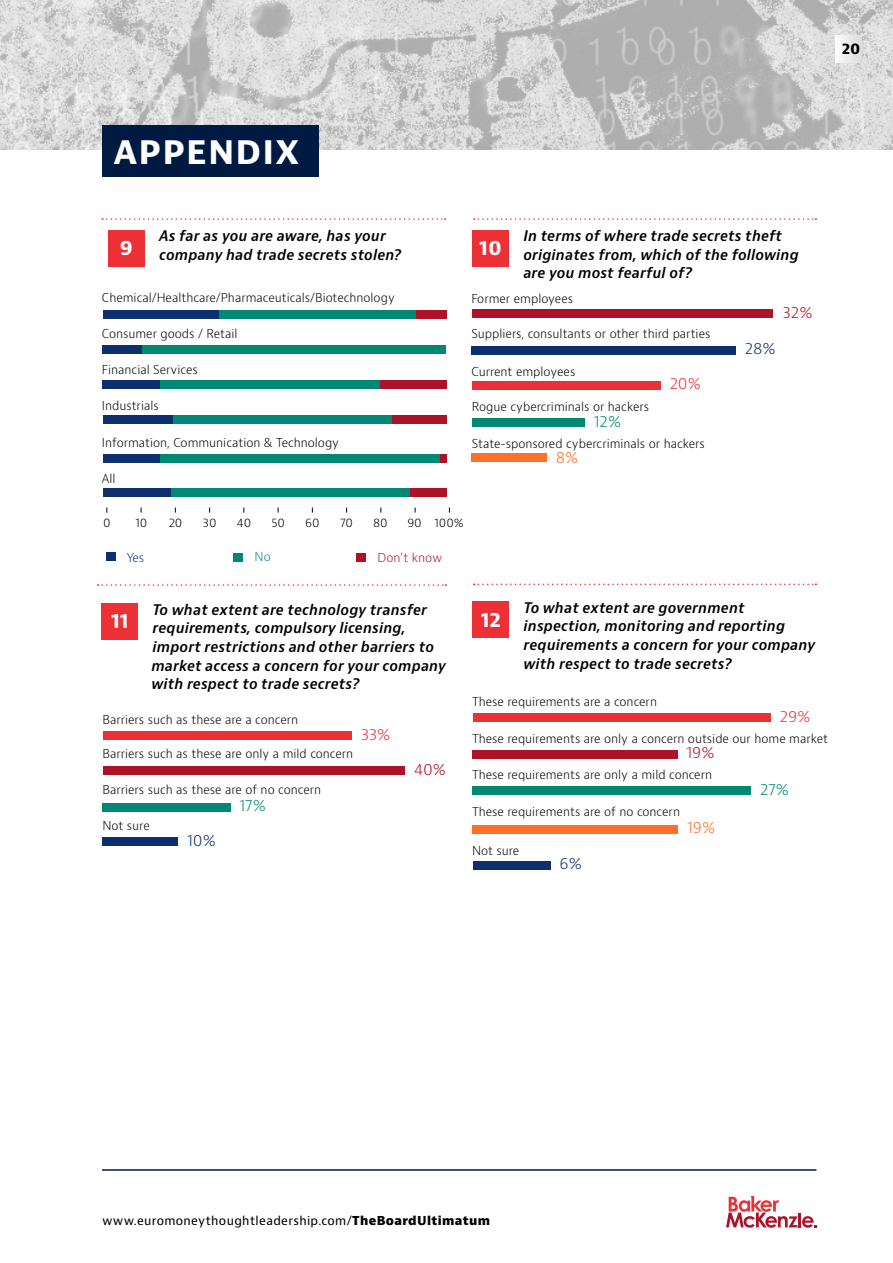
<style>
.page{position:relative;width:893px;height:1263px;background:#fff}
.page>*{position:absolute;margin:0;border:0;box-sizing:border-box;transform-origin:0 0}
.t1{font:700 34.5px "Baker Mc Kenzie Bernini";letter-spacing:.03em;color:#fff}
.t2{font:700 20.25px "Baker Mc Kenzie Bernini";color:#fff}
.t3{font:300 15.75px "Baker Mc Kenzie Bernini";color:#008875}
.t4{font:300 15.75px "Baker Mc Kenzie Bernini";color:#ed3036}
.t5{font:300 15.75px "Baker Mc Kenzie Bernini";color:#ad1229}
.t6{font:300 15.75px "Baker Mc Kenzie Bernini";color:#0d2f6d}
.t7{font:300 15.75px "Baker Mc Kenzie Bernini";color:#ff7029}
.t8{font:700 15px "Baker Mc Kenzie Bernini";color:#000}
.t9{font:italic 600 14.25px/18.6px "Baker Mc Kenzie Bernini";letter-spacing:.01em;color:#000}
.t10{font:300 12px "Baker Mc Kenzie Bernini";color:#000}
.t11{font:12px "Baker Mc Kenzie Bernini";letter-spacing:.03em;color:#000}
.t12{font:300 12px "Baker Mc Kenzie Bernini";color:#ad1229}
.t13{font:300 12px "Baker Mc Kenzie Bernini";color:#0d2f6d}
.t14{font:300 12px "Baker Mc Kenzie Bernini";color:#008875}
.s1{font-stretch:expanded}
</style>
<div class="page">
<img style="left:0;top:0;width:893px;height:149px">
<div style="left:101px;top:603px;width:37px;height:37px;background:#ed3036"></div>
<div style="left:472px;top:601px;width:37px;height:37px;background:#ed3036"></div>
<div style="left:102px;top:837px;width:76px;height:9px;background:#0d2f6d"></div>
<div style="left:103px;top:731px;width:249px;height:9px;background:#ed3036"></div>
<div style="left:103px;top:766px;width:302px;height:9px;background:#ad1229"></div>
<div style="left:102px;top:803px;width:128px;height:8px;background:#008875"></div>
<div style="left:473px;top:861px;width:77px;height:8px;background:#0d2f6d"></div>
<div style="left:473px;top:713px;width:298px;height:9px;background:#ed3036"></div>
<div style="left:472px;top:750px;width:205px;height:9px;background:#ad1229"></div>
<div style="left:473px;top:787px;width:278px;height:8px;background:#008875"></div>
<div style="left:472px;top:825px;width:205px;height:8px;background:#ff7029"></div>
<div style="left:102px;top:125px;width:216px;height:52px;background:#001a42"></div>
<svg style="left:726px;top:1196px;width:91px;height:32px"></svg>
<svg style="left:98px;top:584px;width:348px;height:2px"></svg>
<div style="left:836px;top:35px;width:26px;height:27px;background:linear-gradient(to right,#fbfbfb,#ddd)"></div>
<div style="left:108px;top:230px;width:37px;height:37px;background:#ed3036"></div>
<div style="left:357px;top:553px;width:9px;height:8px;background:#ad1229"></div>
<div style="left:234px;top:553px;width:9px;height:8px;background:#008875"></div>
<div style="left:106px;top:552px;width:9px;height:9px;background:#0d2f6d"></div>
<svg style="left:102px;top:218px;width:344px;height:2px"></svg>
<div style="left:472px;top:230px;width:37px;height:37px;background:#ed3036"></div>
<svg style="left:474px;top:218px;width:342px;height:2px"></svg>
<svg style="left:474px;top:583px;width:342px;height:2px"></svg>
<hr style="left:102px;top:1169px;width:714px;height:2px;background:#001a42">
<div style="left:472px;top:381px;width:188px;height:8px;background:#ed3036"></div>
<div style="left:472px;top:309px;width:301px;height:9px;background:#ad1229"></div>
<div style="left:472px;top:418px;width:113px;height:9px;background:#008875"></div>
<div style="left:471px;top:453px;width:75px;height:9px;background:#ff7029"></div>
<div style="left:471px;top:346px;width:265px;height:8px;background:#0d2f6d"></div>
<div style="left:142px;top:345px;width:304px;height:8px;background:#008875"></div>
<div style="left:102px;top:345px;width:40px;height:8px;background:#0d2f6d"></div>
<div style="left:440px;top:454px;width:7px;height:8px;background:#ad1229"></div>
<div style="left:159px;top:454px;width:281px;height:8px;background:#008875"></div>
<div style="left:103px;top:454px;width:56px;height:8px;background:#0d2f6d"></div>
<div style="left:416px;top:310px;width:31px;height:8px;background:#ad1229"></div>
<div style="left:219px;top:310px;width:197px;height:8px;background:#008875"></div>
<div style="left:103px;top:310px;width:116px;height:8px;background:#0d2f6d"></div>
<div style="left:391px;top:415px;width:56px;height:9px;background:#ad1229"></div>
<div style="left:172px;top:415px;width:219px;height:9px;background:#008875"></div>
<div style="left:103px;top:415px;width:69px;height:9px;background:#0d2f6d"></div>
<div style="left:380px;top:381px;width:66px;height:8px;background:#ad1229"></div>
<div style="left:160px;top:381px;width:220px;height:8px;background:#008875"></div>
<div style="left:102px;top:381px;width:58px;height:8px;background:#0d2f6d"></div>
<div style="left:409px;top:488px;width:38px;height:9px;background:#ad1229"></div>
<div style="left:171px;top:488px;width:238px;height:9px;background:#008875"></div>
<div style="left:103px;top:488px;width:68px;height:9px;background:#0d2f6d"></div>
<p class="t8" style="left:842px;top:39px;width:20px">20</p>
<h1 class="t1" style="left:114px;top:129px;width:187px">APPENDIX</h1>
<h2 class="t2" style="left:120px;top:234px;width:15px">9</h2>
<p class="t9" style="left:159px;top:227px;width:244px">As far as you are aware, has your company had trade secrets stolen?</p>
<h2 class="t2" style="left:479px;top:234px;width:24px">10</h2>
<p class="t9" style="left:523px;top:227px;width:277px">In terms of where trade secrets theft originates from, which of the following are you most fearful of?</p>
<p class="t10" style="left:102px;top:290px;width:294px">Chemical/Healthcare/Pharmaceuticals/Biotechnology</p>
<p class="t10" style="left:102px;top:326px;width:137px">Consumer goods / Retail</p>
<p class="t10" style="left:102px;top:362px;width:97px">Financial Services</p>
<p class="t10" style="left:102px;top:398px;width:58px">Industrials</p>
<p class="t10" style="left:102px;top:434px;width:239px">Information, Communication &amp; Technology</p>
<p class="t10" style="left:102px;top:470px;width:15px">All</p>
<p class="t10" style="left:471px;top:291px;width:103px">Former employees</p>
<p class="t10" style="left:471px;top:326px;width:240px">Suppliers, consultants or other third parties</p>
<p class="t10" style="left:471px;top:363px;width:105px">Current employees</p>
<h3 class="t4" style="left:670px;top:373px;width:33px">20%</h3>
<p class="t10" style="left:472px;top:398px;width:179px">Rogue cybercriminals or hackers</p>
<p class="t10" style="left:472px;top:436px;width:234px">State-sponsored cybercriminals or hackers</p>
<h3 class="t7" style="left:556px;top:446px;width:24px">8%</h3>
<h3 class="t3" style="left:594px;top:410px;width:29px">12%</h3>
<h3 class="t5" style="left:783px;top:302px;width:31px">32%</h3>
<h3 class="t6" style="left:745px;top:338px;width:32px">28%</h3>
<p class="t10" style="left:103px;top:515px;width:9px">0</p>
<p class="t10" style="left:135px;top:515px;width:13px">10</p>
<p class="t10" style="left:169px;top:515px;width:15px">20</p>
<p class="t10" style="left:203px;top:515px;width:15px">30</p>
<p class="t10" style="left:237px;top:515px;width:16px">40</p>
<p class="t10" style="left:271px;top:515px;width:15px">50</p>
<p class="t10" style="left:305px;top:515px;width:16px">60</p>
<p class="t10" style="left:340px;top:515px;width:14px">70</p>
<p class="t10" style="left:373px;top:515px;width:16px">80</p>
<p class="t10" style="left:407px;top:515px;width:58px">90 100%</p>
<p class="t13" style="left:127px;top:549px;width:19px">Yes</p>
<p class="t14" style="left:255px;top:549px;width:18px">No</p>
<p class="t12" style="left:378px;top:549px;width:66px">Don’t know</p>
<p class="t9" style="left:151px;top:600px;width:296px">To what extent are technology transfer requirements, compulsory licensing, import restrictions and other barriers to market access a concern for your company with respect to trade secrets?</p>
<p class="t9" style="left:524px;top:599px;width:293px">To what extent are government inspection, monitoring and reporting requirements a concern for your company with respect to trade secrets?</p>
<h2 class="t2" style="left:111px;top:608px;width:19px">11</h2>
<h2 class="t2" style="left:481px;top:606px;width:22px">12</h2>
<p class="t10" style="left:103px;top:711px;width:197px">Barriers such as these are a concern</p>
<p class="t10" style="left:103px;top:745px;width:252px">Barriers such as these are only a mild concern</p>
<p class="t10" style="left:103px;top:782px;width:220px">Barriers such as these are of no concern</p>
<p class="t10" style="left:103px;top:818px;width:49px">Not sure</p>
<h3 class="t6" style="left:187px;top:830px;width:30px">10%</h3>
<h3 class="t3" style="left:239px;top:795px;width:28px">17%</h3>
<h3 class="t4" style="left:361px;top:724px;width:31px">33%</h3>
<h3 class="t5" style="left:414px;top:759px;width:34px">40%</h3>
<p class="t10" style="left:472px;top:693px;width:186px">These requirements are a concern</p>
<p class="t10" style="left:472px;top:731px;width:357px">These requirements are only a concern outside our home market</p>
<p class="t10" style="left:472px;top:767px;width:242px">These requirements are only a mild concern</p>
<p class="t10" style="left:472px;top:804px;width:209px">These requirements are of no concern</p>
<p class="t10" style="left:472px;top:842px;width:49px">Not sure</p>
<h3 class="t4" style="left:780px;top:706px;width:32px">29%</h3>
<h3 class="t5" style="left:686px;top:742px;width:30px">19%</h3>
<h3 class="t3" style="left:760px;top:779px;width:30px">27%</h3>
<h3 class="t7" style="left:687px;top:817px;width:30px">19%</h3>
<h3 class="t6" style="left:560px;top:853px;width:24px">6%</h3>
<p class="t11" style="left:102px;top:1212px;width:390px">www.euromoneythoughtleadership.com/<span class="s1">TheBoardUltimatum</span></p>
</div>
